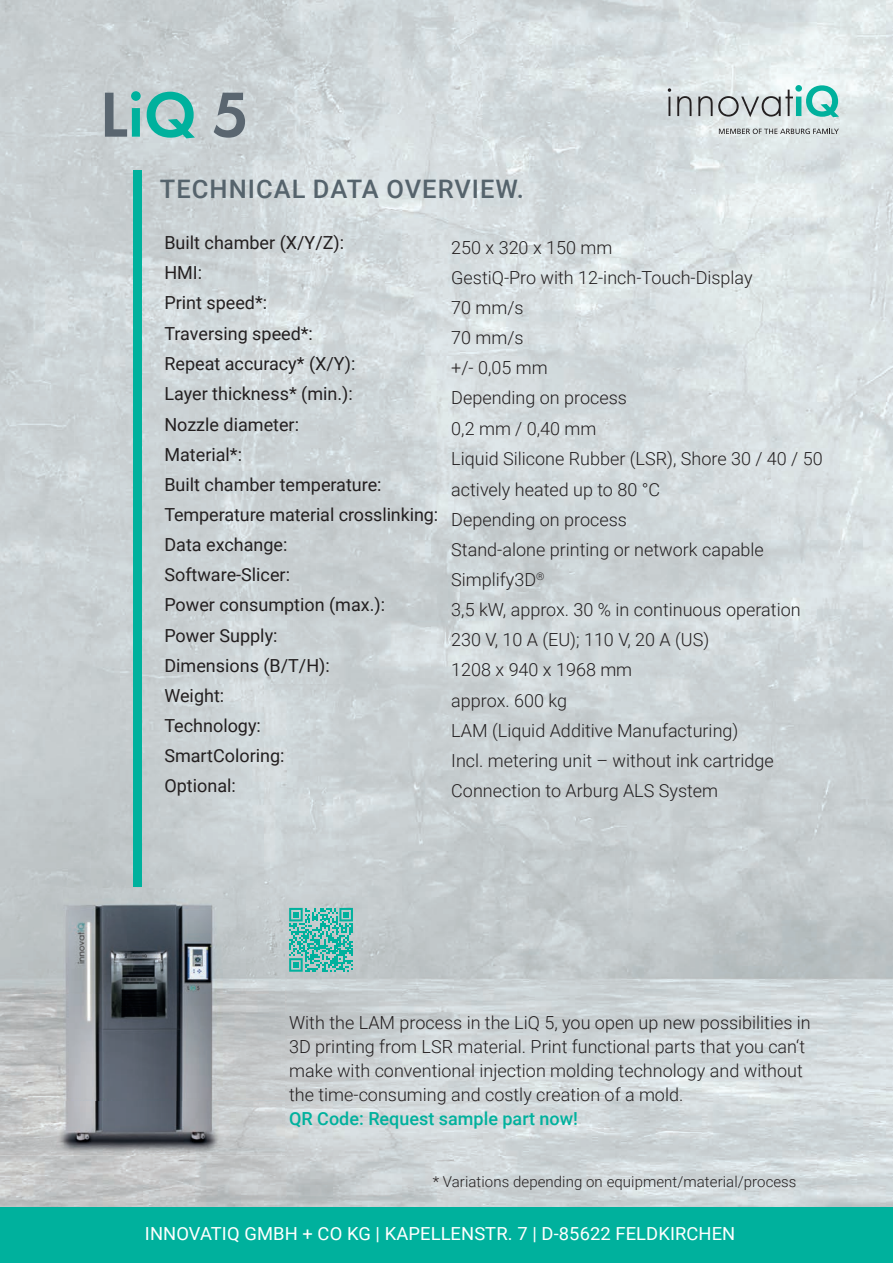
<style>
.page{position:relative;width:893px;height:1263px;background:#fff}
.page>*{position:absolute;margin:0;border:0;box-sizing:border-box;transform-origin:0 0}
.t1{font:600 66px "Futura PT";color:#5a6670}
.t2{font:500 25.5px "Roboto";letter-spacing:.04em;color:#55636c}
.t3{font:300 18px/24px "Roboto";color:#231f20}
.t4{font:18px "Roboto";color:#231f20}
.t5{font:18px "Roboto";letter-spacing:.005em;color:#fff}
.t6{font:500 18px "Roboto";color:#00b19d}
.t7{font:300 15px "Roboto";letter-spacing:.005em;color:#231f20}
.s1{color:#00b19d}
.s2{font-weight:400}
</style>
<div class="page">
<img style="left:0;top:0;width:893px;height:1208px">
<div style="left:0;top:1208px;width:893px;height:55px;background:#00b19d"></div>
<svg style="left:668px;top:88px;width:3px;height:28px"></svg>
<svg style="left:677px;top:96px;width:14px;height:20px"></svg>
<svg style="left:698px;top:85px;width:141px;height:32px;background:#abcac8"></svg>
<svg style="left:719px;top:129px;width:120px;height:5px"></svg>
<div style="left:133px;top:170px;width:8px;height:716px;background:#00b19d"></div>
<img style="left:0;top:888px;width:284px;height:267px">
<svg style="left:289px;top:908px;width:64px;height:64px;background:#5abbb2"></svg>
<h1 class="t1" style="left:100px;top:73px;width:151px">L<span class="s1">iQ</span> 5</h1>
<h2 class="t2" style="left:160px;top:171px;width:366px">TECHNICAL DATA OVERVIEW.</h2>
<p class="t4" style="left:164px;top:230px;width:181px">Built chamber (X/Y/Z):</p>
<p class="t3" style="left:451px;top:235px;width:163px">250 x 320 x 150 mm</p>
<p class="t4" style="left:164px;top:260px;width:39px">HMI:</p>
<p class="t3" style="left:451px;top:265px;width:303px">GestiQ-Pro with 12-inch-Touch-Display</p>
<p class="t4" style="left:164px;top:290px;width:104px">Print speed*:</p>
<p class="t3" style="left:451px;top:295px;width:74px">70 mm/s</p>
<p class="t4" style="left:164px;top:320px;width:150px">Traversing speed*:</p>
<p class="t3" style="left:451px;top:325px;width:74px">70 mm/s</p>
<p class="t4" style="left:164px;top:351px;width:193px">Repeat accuracy* (X/Y):</p>
<p class="t3" style="left:451px;top:355px;width:98px">+/- 0,05 mm</p>
<p class="t4" style="left:164px;top:381px;width:190px">Layer thickness* (min.):</p>
<p class="t3" style="left:451px;top:385px;width:177px">Depending on process</p>
<p class="t4" style="left:164px;top:412px;width:136px">Nozzle diameter:</p>
<p class="t3" style="left:451px;top:416px;width:147px">0,2 mm / 0,40 mm</p>
<p class="t4" style="left:164px;top:442px;width:79px">Material*:</p>
<p class="t3" style="left:451px;top:446px;width:373px">Liquid Silicone Rubber (LSR), Shore 30 / 40 / 50</p>
<p class="t4" style="left:164px;top:472px;width:219px">Built chamber temperature:</p>
<p class="t3" style="left:164px;top:476px;width:497px;line-height:25.5px;text-indent:287px">actively heated up to 80 °C<br><span class="s2">Temperature material crosslinking:</span> Depending on process</p>
<p class="t4" style="left:164px;top:532px;width:125px">Data exchange:</p>
<p class="t3" style="left:451px;top:537px;width:314px">Stand-alone printing or network capable</p>
<p class="t4" style="left:164px;top:562px;width:127px">Software-Slicer:</p>
<p class="t3" style="left:451px;top:567px;width:95px">Simplify3D<sup>®</sup></p>
<p class="t4" style="left:164px;top:592px;width:222px">Power consumption (max.):</p>
<p class="t3" style="left:451px;top:597px;width:351px">3,5 kW, approx. 30 % in continuous operation</p>
<p class="t4" style="left:164px;top:623px;width:115px">Power Supply:</p>
<p class="t3" style="left:451px;top:627px;width:260px">230 V, 10 A (EU); 110 V, 20 A (US)</p>
<p class="t4" style="left:164px;top:653px;width:167px">Dimensions (B/T/H):</p>
<p class="t3" style="left:451px;top:657px;width:182px">1208 x 940 x 1968 mm</p>
<p class="t4" style="left:164px;top:683px;width:61px">Weight:</p>
<p class="t3" style="left:451px;top:687px;width:117px">approx. 600 kg</p>
<p class="t4" style="left:164px;top:713px;width:98px">Technology:</p>
<p class="t3" style="left:451px;top:717px;width:289px">LAM (Liquid Additive Manufacturing)</p>
<p class="t4" style="left:164px;top:743px;width:122px">SmartColoring:</p>
<p class="t3" style="left:451px;top:748px;width:324px">Incl. metering unit – without ink cartridge</p>
<p class="t4" style="left:164px;top:773px;width:73px">Optional:</p>
<p class="t3" style="left:451px;top:778px;width:268px">Connection to Arburg ALS System</p>
<p class="t3" style="left:289px;top:1010px;width:523px">With the LAM process in the LiQ 5, you open up new possibilities in 3D printing from LSR material. Print functional parts that you can‘t make with conventional injection molding technology and without the time-consuming and costly creation of a mold.</p>
<p class="t6" style="left:289px;top:1106px;width:290px">QR Code: Request sample part now!</p>
<p class="t7" style="left:433px;top:1171px;width:365px">* Variations depending on equipment/material/process</p>
<p class="t5" style="left:145px;top:1221px;width:592px">INNOVATIQ GMBH + CO KG | KAPELLENSTR. 7 | D-85622 FELDKIRCHEN</p>
</div>
